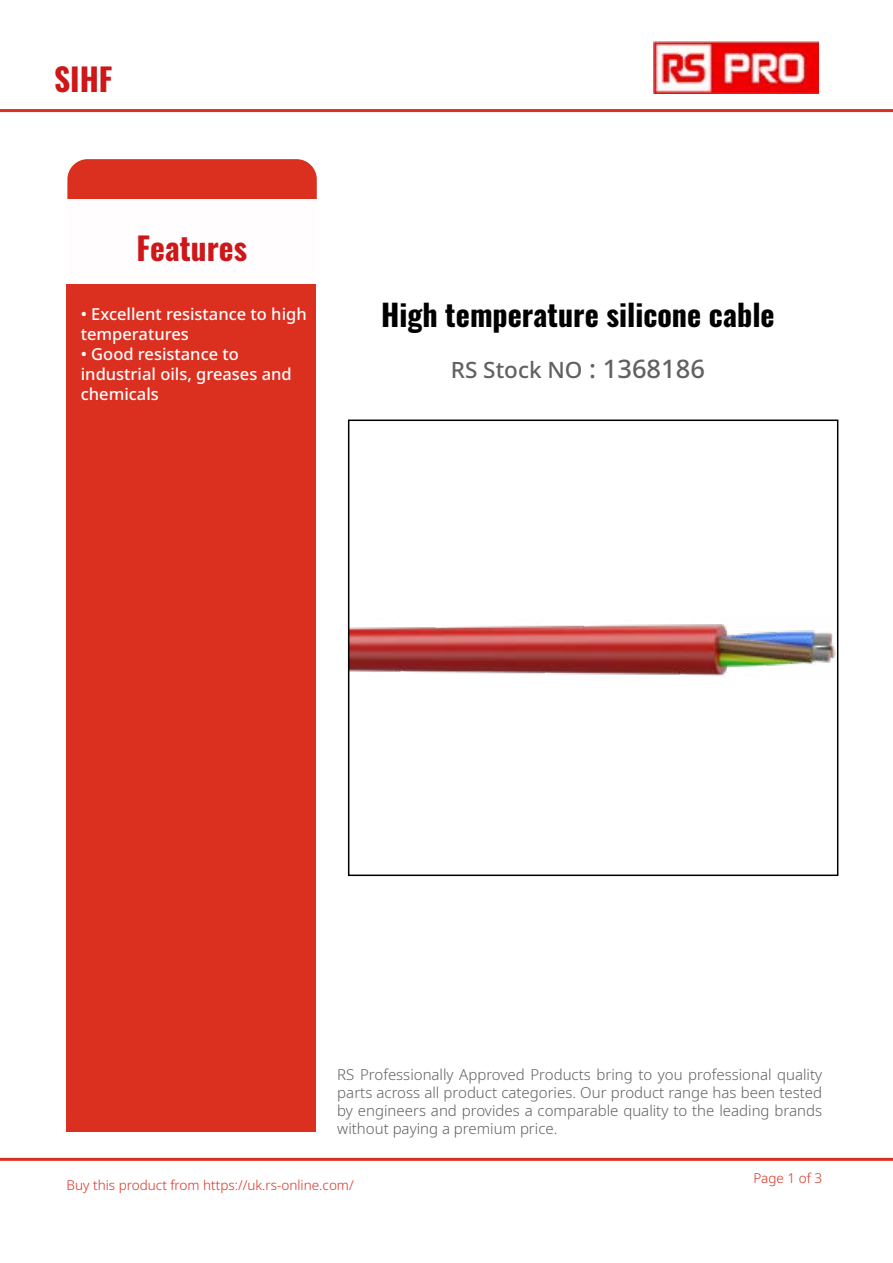
<style>
.page{position:relative;width:893px;height:1263px;background:#fff}
.page>*{position:absolute;margin:0;border:0;box-sizing:border-box;transform-origin:0 0}
.t1{font:700 31.5px "Oswald";color:#cd1719}
.t2{font:700 30px "Oswald";color:#000}
.t3{font:500 22.5px "Noto Sans";color:#5f625f}
.t4{font:500 16.5px/19.8px "Noto Sans";color:#fff}
.t5{font:300 15px/18px "Noto Sans";color:#5f625f;text-align:justify}
.t6{font:300 13.5px "Noto Sans";color:#db2f20}
.s1{font-size:25.5px}
</style>
<div class="page">
<img style="left:653px;top:42px;width:166px;height:52px">
<hr style="left:0;top:109px;width:893px;height:3px;background:#db2f20">
<hr style="left:0;top:1158px;width:893px;height:3px;background:#db2f20">
<div style="left:67px;top:284px;width:249px;height:847px;background:#db2f20"></div>
<div style="left:67px;top:159px;width:250px;height:40px;background:#db2f20"></div>
<img style="left:351px;top:624px;width:484px;height:52px">
<div style="left:348px;top:419px;width:490px;height:457px;border:2px solid #000"></div>
<h1 class="t1" style="left:54px;top:62px;width:60px">SIHF</h1>
<h1 class="t1" style="left:136px;top:231px;width:112px">Features</h1>
<p class="t4" style="left:81px;top:305px;width:227px">• Excellent resistance to high temperatures</p>
<p class="t4" style="left:81px;top:345px;width:212px">• Good resistance to industrial oils, greases and chemicals</p>
<h2 class="t2" style="left:381px;top:300px;width:395px">High temperature silicone cable</h2>
<h3 class="t3" style="left:451px;top:354px;width:256px">RS Stock NO <span class="s1">: 1368186</span></h3>
<p class="t5" style="left:337px;top:1066px;width:486px">RS Professionally Approved Products bring to you professional quality parts across all product categories. Our product range has been tested by engineers and provides a comparable quality to the leading brands without paying a premium price.</p>
<p class="t6" style="left:67px;top:1176px;width:289px">Buy this product from https://uk.rs-online.com/</p>
<p class="t6" style="left:753px;top:1168px;width:70px">Page 1 of 3</p>
</div>
